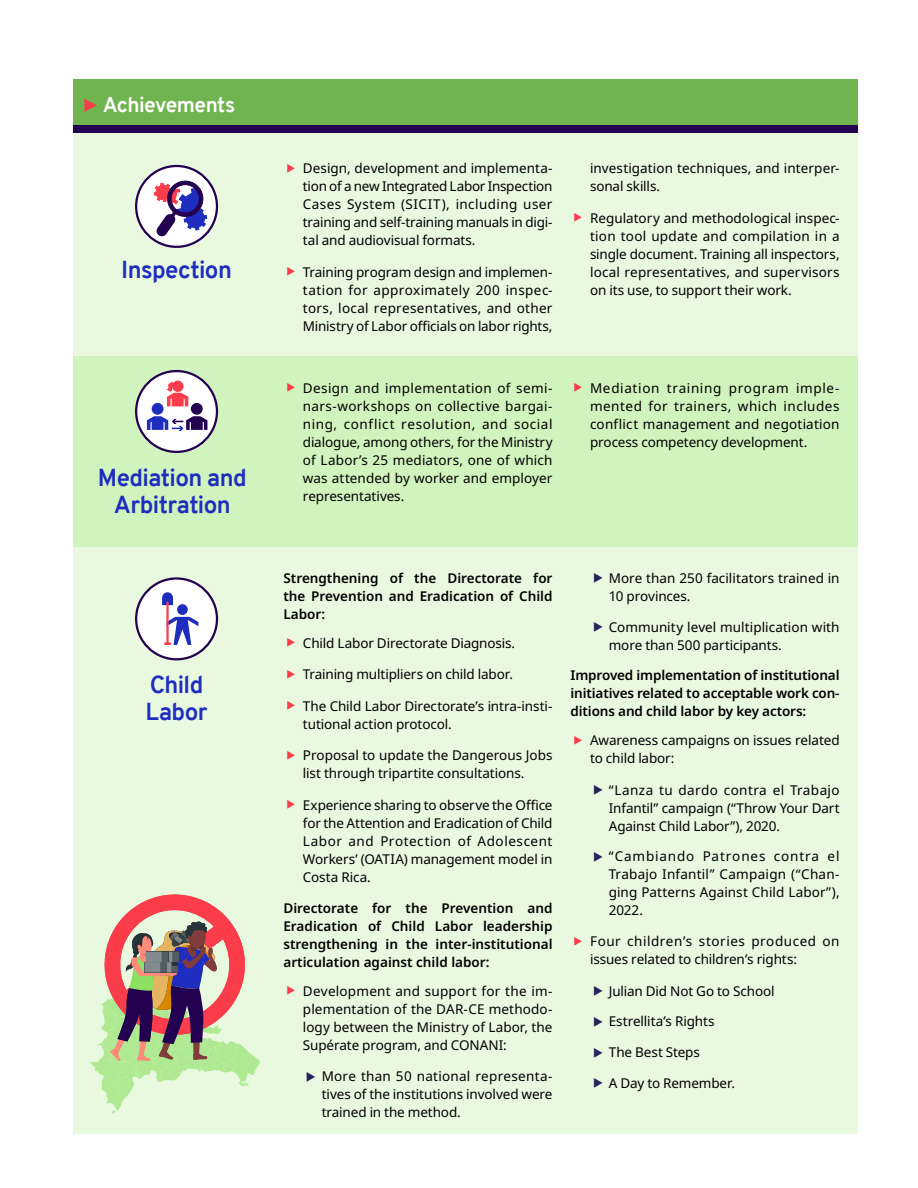
<style>
.page{position:relative;width:918px;height:1188px;background:#fff}
.page>*{position:absolute;margin:0;border:0;box-sizing:border-box;transform-origin:0 0}
.Factsheet_A4_-_Headi{font:700 24px/27px "Overpass";letter-spacing:-.025em;color:#1e2dbe;text-align:center}
.Fact_sheet_A4_-_head{font:700 21px "Overpass";letter-spacing:-.025em;color:#fff}
.t1{font:13.5px/18px "Noto Sans";letter-spacing:-.005em;color:#000;text-align:justify}
.ILO_Cuerpo{font:600 13.5px/18px "Noto Sans";color:#000;text-align:justify}
.t2{font:13.5px/18px "Noto Sans";letter-spacing:.02em;color:#000}
</style>
<div class="page">
<div style="left:73px;top:546px;width:785px;height:588px;background:#e8f9e0"></div>
<div style="left:73px;top:132px;width:785px;height:254px;background:#e8f9e0"></div>
<div style="left:73px;top:356px;width:785px;height:190px;background:#d1f3be"></div>
<svg style="left:136px;top:371px;width:81px;height:81px;background:#e8e4ec"></svg>
<div style="left:135px;top:370px;width:83px;height:83px;border:2px solid #230050;border-radius:50%"></div>
<svg style="left:147px;top:381px;width:60px;height:50px;background:#c4aac8"></svg>
<div style="left:136px;top:578px;width:81px;height:81px;background:#fff;border-radius:50%"></div>
<div style="left:135px;top:577px;width:83px;height:83px;border:2px solid #230050;border-radius:50%"></div>
<svg style="left:162px;top:592px;width:36px;height:53px"></svg>
<div style="left:73px;top:79px;width:785px;height:48px;background:#70b450"></div>
<div style="left:73px;top:125px;width:785px;height:7px;background:#230050"></div>
<svg style="left:84px;top:99px;width:13px;height:13px"></svg>
<svg style="left:136px;top:166px;width:81px;height:81px;background:#e6e2eb"></svg>
<div style="left:135px;top:165px;width:83px;height:83px;border:2px solid #230050;border-radius:50%"></div>
<svg style="left:153px;top:179px;width:55px;height:58px;background:#a28cbb"></svg>
<svg style="left:91px;top:894px;width:169px;height:219px"></svg>
<p class="Fact_sheet_A4_-_head" style="left:103px;top:90px;width:134px">Achievements</p>
<p class="Factsheet_A4_-_Headi" style="left:121px;top:256px;width:112px">Inspection</p>
<p class="Factsheet_A4_-_Headi" style="left:98px;top:464px;width:151px">Mediation and<br>Arbitration</p>
<p class="Factsheet_A4_-_Headi" style="left:145px;top:671px;width:64px;text-align:left">Child<br>Labor</p>
<p class="t1" style="left:303px;top:160px;width:251px">Design, development and implementa&shy;tion of a new Integrated Labor Inspection Cases System (SICIT), including user training and self-training manuals in digi&shy;tal and audiovisual formats.</p>
<p class="t1" style="left:303px;top:263px;width:251px">Training program design and implemen&shy;tation for approximately 200 inspec&shy;tors, local representatives, and other Ministry of Labor officials on labor rights,</p>
<p class="t1" style="left:590px;top:160px;width:251px">investigation techniques, and interper&shy;sonal skills.</p>
<p class="t1" style="left:590px;top:209px;width:251px">Regulatory and methodological inspec&shy;tion tool update and compilation in a single document. Training all inspectors, local representatives, and supervisors on its use, to support their work.</p>
<p class="t1" style="left:303px;top:379px;width:251px">Design and implementation of semi&shy;nars-workshops on collective bargai&shy;ning, conflict resolution, and social dialogue, among others, for the Ministry of Labor’s 25 mediators, one of which was attended by worker and employer representatives.</p>
<p class="t1" style="left:590px;top:379px;width:251px">Mediation training program imple&shy;mented for trainers, which includes conflict management and negotiation process competency development.</p>
<p class="ILO_Cuerpo" style="left:283px;top:569px;width:271px">Strengthening of the Directorate for the Prevention and Eradication of Child Labor:</p>
<p class="t1" style="left:303px;top:634px;width:214px">Child Labor Directorate Diagnosis.</p>
<p class="t1" style="left:303px;top:666px;width:212px">Training multipliers on child labor.</p>
<p class="t1" style="left:303px;top:697px;width:251px">The Child Labor Directorate’s intra-insti&shy;tutional action protocol.</p>
<p class="t1" style="left:303px;top:747px;width:251px">Proposal to update the Dangerous Jobs list through tripartite consultations.</p>
<p class="t1" style="left:303px;top:796px;width:251px">Experience sharing to observe the Office for the Attention and Eradication of Child Labor and Protection of Adolescent Workers’ (OATIA) management model in Costa Rica.</p>
<p class="ILO_Cuerpo" style="left:283px;top:900px;width:271px">Directorate for the Prevention and Eradication of Child Labor leadership strengthening in the inter-institutional articulation against child labor:</p>
<p class="t1" style="left:303px;top:982px;width:251px">Development and support for the im&shy;plementation of the DAR-CE methodo&shy;logy between the Ministry of Labor, the Supérate program, and CONANI:</p>
<p class="t1" style="left:322px;top:1068px;width:232px">More than 50 national representa&shy;tives of the institutions involved were trained in the method.</p>
<p class="t1" style="left:609px;top:569px;width:232px">More than 250 facilitators trained in<br>10 provinces.</p>
<p class="t1" style="left:609px;top:618px;width:232px">Community level multiplication with more than 500 participants.</p>
<p class="ILO_Cuerpo" style="left:571px;top:667px;width:271px">Improved implementation of institutional initiatives related to acceptable work con&shy;ditions and child labor by key actors:</p>
<p class="t1" style="left:590px;top:732px;width:251px">Awareness campaigns on issues related to child labor:</p>
<p class="t1" style="left:609px;top:781px;width:232px">“Lanza tu dardo contra el Trabajo Infantil” campaign (“Throw Your Dart Against Child Labor”), 2020.</p>
<p class="t1" style="left:609px;top:848px;width:232px">“Cambiando Patrones contra el Trabajo Infantil” Campaign (“Chan&shy;ging Patterns Against Child Labor”), 2022.</p>
<p class="t2" style="left:590px;top:933px;width:251px">Four children’s stories produced on issues related to children’s rights:</p>
<p class="t1" style="left:609px;top:982px;width:167px">Julian Did Not Go to School</p>
<p class="t1" style="left:609px;top:1013px;width:107px">Estrellita’s Rights</p>
<p class="t1" style="left:609px;top:1044px;width:93px">The Best Steps</p>
<p class="t1" style="left:609px;top:1074px;width:128px">A Day to Remember.</p>
</div>
